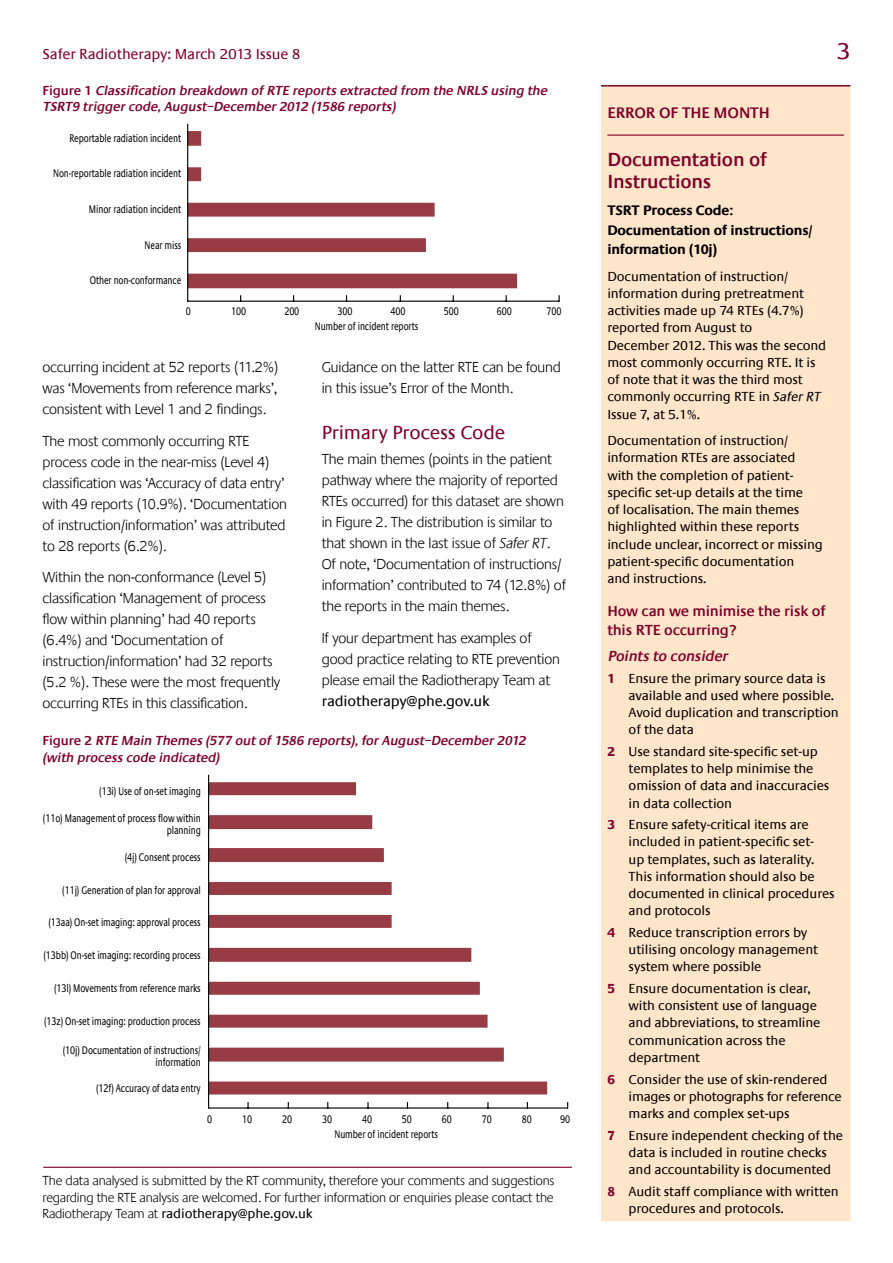
<style>
.page{position:relative;width:893px;height:1263px;background:#fff}
.page>*{position:absolute;margin:0;border:0;box-sizing:border-box;transform-origin:0 0}
.t1{font:24px "Praxis LT";color:#800029}
.t2{font:600 19.5px/22.5px "Praxis LT";letter-spacing:-.01em;color:#800029}
.t3{font:19.5px "Praxis LT";letter-spacing:-.01em;color:#800029}
.t4{font:600 15.75px "Praxis LT";letter-spacing:-.01em;color:#800029}
.t5{font:300 15px/21px "Praxis LT";letter-spacing:-.01em;color:#000}
.t6{font:600 15px/19.5px "Praxis LT";letter-spacing:-.01em;color:#800029}
.t7{font:15px "Praxis LT";letter-spacing:-.01em;color:#800029}
.t8{font:15px "Praxis LT";letter-spacing:-.01em;color:#000}
.t9{font:italic 600 15px "Praxis LT";color:#800029}
.t10{font:700 14.25px/19.5px "Praxis LT";letter-spacing:-.01em;color:#000}
.t11{font:13.5px/17.2px "Praxis LT";letter-spacing:-.01em;color:#000}
.t12{font:italic 600 13.5px/16.5px "Praxis LT";color:#800029}
.t13{font:300 13.5px/16.5px "Praxis LT";letter-spacing:-.01em;color:#000;text-align:justify}
.t14{font:11.55px/12.3px "Praxis LT";letter-spacing:-.01em;color:#000;text-align:right;scale:.75 1}
.s1{font-style:normal}
.s2{font-family:"Praxis";font-style:italic}
.s3{font-weight:400}
.s4{font-weight:700;color:#800029}
</style>
<div class="page">
<div style="left:601px;top:87px;width:249px;height:1134px;background:#ffe5ca"></div>
<svg style="left:601px;top:85px;width:6px;height:2px"></svg>
<hr style="left:607px;top:85px;width:237px;height:2px;background:#800029">
<svg style="left:844px;top:85px;width:6px;height:2px"></svg>
<hr style="left:607px;top:135px;width:237px;height:1px;background:#800029">
<hr style="left:43px;top:1167px;width:529px;height:1px;background:#800029">
<svg style="left:188px;top:131px;width:329px;height:157px"></svg>
<hr style="left:188px;top:301px;width:371px;height:1px;background:#000">
<hr style="left:187px;top:124px;width:1px;height:178px;background:#000">
<svg style="left:209px;top:782px;width:338px;height:312px"></svg>
<hr style="left:209px;top:1107px;width:359px;height:1px;background:#000">
<hr style="left:208px;top:775px;width:1px;height:333px;background:#000">
<p class="t7" style="left:43px;top:46px;width:260px">Safer Radiotherapy: March 2013 Issue 8</p>
<h1 class="t1" style="left:836px;top:38px;width:16px">3</h1>
<p class="t12" style="left:43px;top:82px;width:509px"><span class="s1">F i g u r e 1</span> Classification breakdown ofRTE reports extracted from the NRLS using the<br>TSRT9 triggercode,August–December2012 (1586 reports)</p>
<p class="t14" style="left:69px;top:132px;width:151px">Reportable radiation incident</p>
<p class="t14" style="left:53px;top:168px;width:172px">Non-reportable radiation incident</p>
<p class="t14" style="left:89px;top:203px;width:125px">Minor radiation incident</p>
<p class="t14" style="left:145px;top:239px;width:50px">Near miss</p>
<p class="t14" style="left:90px;top:274px;width:124px">Other non-conformance</p>
<p class="t14" style="left:186px;top:306px;width:8px">0</p>
<p class="t14" style="left:231px;top:306px;width:22px">100</p>
<p class="t14" style="left:284px;top:306px;width:22px">200</p>
<p class="t14" style="left:337px;top:306px;width:22px">300</p>
<p class="t14" style="left:391px;top:306px;width:22px">400</p>
<p class="t14" style="left:444px;top:306px;width:22px">500</p>
<p class="t14" style="left:497px;top:306px;width:22px">600</p>
<p class="t14" style="left:546px;top:306px;width:22px">700</p>
<p class="t14" style="left:315px;top:321px;width:140px">Number of incident reports</p>
<p class="t5" style="left:43px;top:357px;width:237px;text-align:justify">occurring incident at 52 reports (11.2%) was ‘Movements from reference marks’, consistent with Level 1 and 2 findings.</p>
<p class="t5" style="left:43px;top:430px;width:246px">The most commonly occurring RTE process code in the near-miss (Level 4) classification was ‘Accuracy of data entry’ with 49 reports (10.9%). ‘Documentation of instruction/information’ was attributed to 28 reports (6.2%).</p>
<p class="t5" style="left:43px;top:567px;width:239px">Within the non-conformance (Level 5) classification ‘Management of process flow within planning’ had 40 reports (6.4%) and ‘Documentation of instruction/information’ had 32 reports (5.2 %). These were the most frequently occurring RTEs in this classification.</p>
<p class="t5" style="left:322px;top:357px;width:241px">Guidance on the latter RTE can be found in this issue’s Error of the Month.</p>
<h2 class="t3" style="left:322px;top:422px;width:185px">Primary Process Code</h2>
<p class="t5" style="left:322px;top:449px;width:246px">The main themes (points in the patient pathway where the majority of reported RTEs occurred) for this dataset are shown in Figure 2. The distribution is similar to that shown in the last issue of <span class="s2">Safer RT</span>.<br>Of note, ‘Documentation of instructions/ information’ contributed to 74 (12.8%) of the reports in the main themes.</p>
<p class="t5" style="left:322px;top:628px;width:240px">If your department has examples of good practice relating to RTE prevention please email the Radiotherapy Team at</p>
<p class="t8" style="left:322px;top:693px;width:169px">radiotherapy@phe.gov.uk</p>
<p class="t12" style="left:43px;top:732px;width:488px"><span class="s1">F i g u r e 2</span> RTE Main Themes (577 outof1586 reports),forAugust–December2012 (with process code indicated)</p>
<p class="t14" style="left:99px;top:785px;width:137px">(13i) Use of on-set imaging</p>
<p class="t14" style="left:43px;top:812px;width:212px">(11o) Management of process flow within planning</p>
<p class="t14" style="left:125px;top:851px;width:103px">(4j) Consent process</p>
<p class="t14" style="left:62px;top:884px;width:186px">(11j) Generation of plan for approval</p>
<p class="t14" style="left:49px;top:916px;width:205px">(13aa) On-set imaging: approval process</p>
<p class="t14" style="left:43px;top:949px;width:211px">(13bb) On-set imaging: recording process</p>
<p class="t14" style="left:54px;top:982px;width:197px">(13l) Movements from reference marks</p>
<p class="t14" style="left:44px;top:1016px;width:210px">(13z) On-set imaging: production process</p>
<p class="t14" style="left:63px;top:1044px;width:185px">(10j) Documentation of instructions/ information</p>
<p class="t14" style="left:96px;top:1082px;width:141px">(12f) Accuracy of data entry</p>
<p class="t14" style="left:207px;top:1113px;width:8px">0</p>
<p class="t14" style="left:242px;top:1113px;width:15px">10</p>
<p class="t14" style="left:282px;top:1113px;width:15px">20</p>
<p class="t14" style="left:322px;top:1113px;width:15px">30</p>
<p class="t14" style="left:362px;top:1113px;width:15px">40</p>
<p class="t14" style="left:402px;top:1113px;width:15px">50</p>
<p class="t14" style="left:442px;top:1113px;width:15px">60</p>
<p class="t14" style="left:482px;top:1113px;width:15px">70</p>
<p class="t14" style="left:522px;top:1113px;width:15px">80</p>
<p class="t14" style="left:560px;top:1113px;width:15px">90</p>
<p class="t14" style="left:334px;top:1128px;width:140px">Number of incident reports</p>
<p class="t13" style="left:43px;top:1173px;width:513px">The data analysed is submitted by the RT community, therefore your comments and suggestions regarding the RTE analysis are welcomed. For further information or enquiries please contact the Radiotherapy Team at <span class="s3">radiotherapy@phe.gov.uk</span></p>
<p class="t4" style="left:607px;top:104px;width:164px">ERROR OF THE MONTH</p>
<h2 class="t2" style="left:607px;top:148px;width:161px">Documentation of<br>Instructions</h2>
<p class="t10" style="left:607px;top:201px;width:207px">TSRT Process Code:<br>Documentation of instructions/ information (10j)</p>
<p class="t11" style="left:607px;top:268px;width:220px">Documentation of instruction/ information during pretreatment activities made up 74 RTEs (4.7%) reported from August to<br>December 2012. This was the second most commonly occurring RTE. It is of note that it was the third most commonly occurring RTE in <span class="s2">Safer RT<br></span>Issue 7, at 5.1%.</p>
<p class="t11" style="left:607px;top:432px;width:217px">Documentation of instruction/ information RTEs are associated with the completion of patient&shy;specific set‑up details at the time<br>of localisation. The main themes highlighted within these reports include unclear, incorrect or missing patient-specific documentation<br>and instructions.</p>
<p class="t6" style="left:607px;top:601px;width:220px">How can we minimise the risk of this RTE occurring?</p>
<p class="t9" style="left:607px;top:648px;width:125px">Points to consider</p>
<p class="t11" style="left:629px;top:670px;width:212px;text-indent:-21px"><span class="s4">1</span> Ensure the primary source data is available and used where possible.<br>Avoid duplication and transcription of the data</p>
<p class="t11" style="left:629px;top:743px;width:202px;text-indent:-21px"><span class="s4">2</span> Use standard site-specific set-up templates to help minimise the omission of data and inaccuracies in data collection</p>
<p class="t11" style="left:629px;top:816px;width:208px;text-indent:-21px"><span class="s4">3</span> Ensure safety-critical items are included in patient-specific set-<br>up templates, such as laterality.<br>This information should also be documented in clinical procedures and protocols</p>
<p class="t11" style="left:629px;top:924px;width:191px;text-indent:-21px"><span class="s4">4</span> Reduce transcription errors by utilising oncology management system where possible</p>
<p class="t11" style="left:629px;top:980px;width:193px;text-indent:-21px"><span class="s4">5</span> Ensure documentation is clear, with consistent use of language and abbreviations, to streamline communication across the department</p>
<p class="t11" style="left:629px;top:1071px;width:215px;text-indent:-21px"><span class="s4">6</span> Consider the use of skin-rendered images or photographs for reference marks and complex set-ups</p>
<p class="t11" style="left:629px;top:1127px;width:216px;text-indent:-21px"><span class="s4">7</span> Ensure independent checking of the data is included in routine checks and accountability is documented</p>
<p class="t11" style="left:629px;top:1183px;width:212px;text-indent:-21px"><span class="s4">8</span> Audit staff compliance with written procedures and protocols.</p>
</div>
